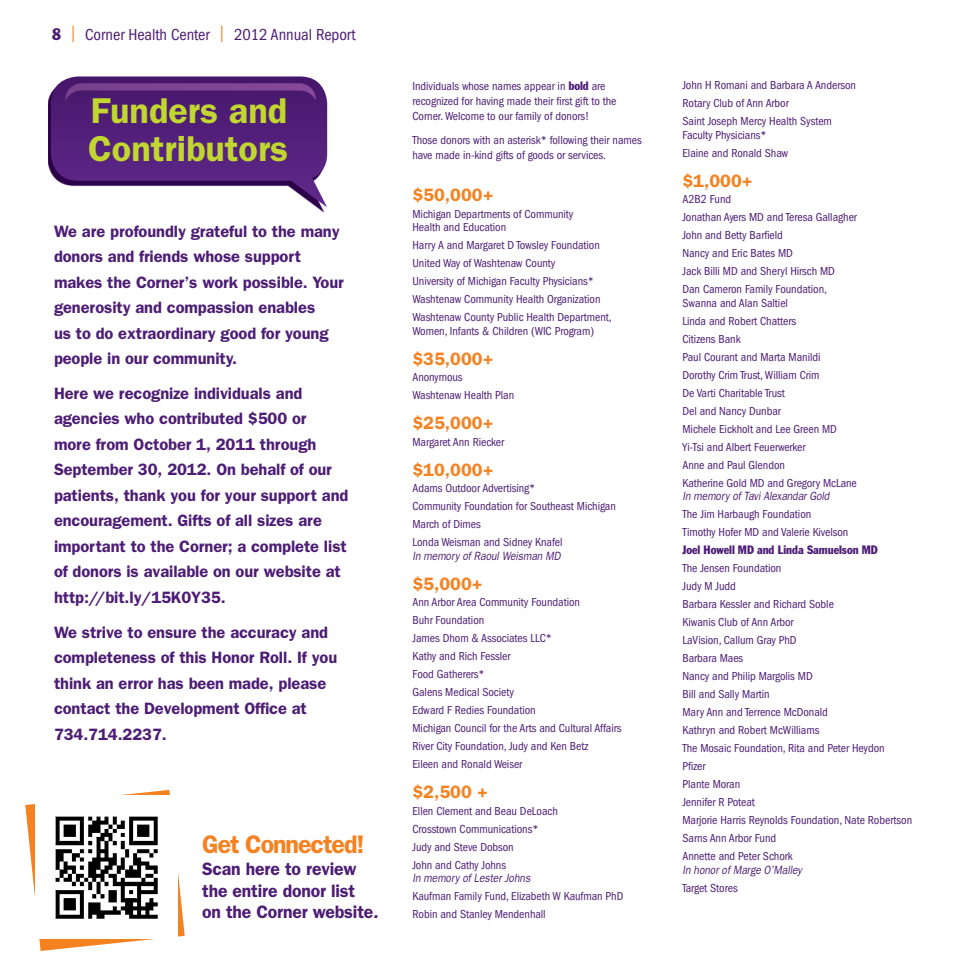
<style>
.page{position:relative;width:972px;height:972px;background:#fff}
.page>*{position:absolute;margin:0;border:0;box-sizing:border-box;transform-origin:0 0}
.t1{font:600 36px/38.1px "Franklin Gothic";color:#c1d72f}
.t2{font:600 25.5px "Franklin Gothic";letter-spacing:-.04em;color:#f58220}
.t3{font:600 18px "Franklin Gothic";color:#f58220}
.t4{font:600 18px/21.6px "Franklin Gothic";letter-spacing:-.01em;color:#4d1d75}
.t5{font:600 16.5px/25.5px "Franklin Gothic";letter-spacing:-.005em;color:#4d1d75}
.t6{font:condensed 16.5px "ITC Franklin Gothic Std";letter-spacing:-.005em;color:#4d1d75}
.t7{font:condensed 12px/18px "ITC Franklin Gothic Std";letter-spacing:-.005em;color:#4d1d75}
.t8{font:italic 12px "Franklin Gothic";letter-spacing:-.005em;color:#4d1d75;scale:.85 1}
.t9{font:condensed 12px "Franklin Gothic";letter-spacing:-.005em;color:#4d1d75}
.s1{font-family:"Franklin Gothic"}
.s2{color:#f58220}
.s3{font-style:italic}
</style>
<div class="page">
<svg style="left:48px;top:93px;width:276px;height:119px"></svg>
<svg style="left:51px;top:76px;width:276px;height:131px"></svg>
<svg style="left:25px;top:790px;width:160px;height:161px"></svg>
<img style="left:35px;top:796px;width:142px;height:142px">
<h3 class="t6" style="left:52px;top:25px;width:305px"><span class="s1">8</span> <span class="s2">|</span> Corner Health Center <span class="s2">|</span> 2012 Annual Report</h3>
<h1 class="t1" style="left:88px;top:90px;width:202px">Funders and<br>Contributors</h1>
<h3 class="t5" style="left:54px;top:218px;width:291px">We are profoundly grateful to the many donors and friends whose support makes the Corner’s work possible. Your generosity and compassion enables<br>us to do extraordinary good for young people in our community.</h3>
<p class="t5" style="left:54px;top:380px;width:296px">Here we recognize individuals and agencies who contributed $500 or<br>more from October 1, 2011 through September 30, 2012. On behalf of our patients, thank you for your support and encouragement. Gifts of all sizes are important to the Corner; a complete list of donors is available on our website at http://bit.ly/15K0Y35.</p>
<h3 class="t5" style="left:54px;top:619px;width:285px">We strive to ensure the accuracy and completeness of this Honor Roll. If you think an error has been made, please contact the Development Office at<br>734.714.2237.</h3>
<h2 class="t2" style="left:202px;top:830px;width:164px">Get Connected!</h2>
<h3 class="t4" style="left:202px;top:858px;width:178px">Scan here to review the entire donor list on the Corner website<span class="s3">.</span></h3>
<p class="t7" style="left:412px;top:79px;width:206px;line-height:15px">Individuals whose names appear in <span class="s1">bold</span> are recognized for having made their first gift to the<br>Corner. Welcome to our family of donors!</p>
<p class="t7" style="left:412px;top:133px;width:231px;line-height:15px">Those donors with an asterisk* following their names have made in-kind gifts of goods or services.</p>
<h3 class="t3" style="left:412px;top:184px;width:82px">$50,000+</h3>
<p class="t7" style="left:412px;top:207px;width:162px;line-height:13.5px">Michigan Departments of Community<br>Health and Education</p>
<p class="t7" style="left:412px;top:236px;width:201px">Harry A and Margaret D Towsley Foundation United Way of Washtenaw County<br>University of Michigan Faculty Physicians* Washtenaw Community Health Organization Washtenaw County Public Health Department,</p>
<p class="t7" style="left:412px;top:322px;width:183px">Women, Infants &amp; Children (WIC Program)</p>
<h3 class="t3" style="left:412px;top:348px;width:82px">$35,000+</h3>
<p class="t7" style="left:412px;top:368px;width:103px">Anonymous<br>Washtenaw Health Plan</p>
<h3 class="t3" style="left:412px;top:412px;width:82px">$25,000+</h3>
<p class="t7" style="left:412px;top:433px;width:93px">Margaret Ann Riecker</p>
<h3 class="t3" style="left:412px;top:459px;width:82px">$10,000+</h3>
<p class="t7" style="left:412px;top:479px;width:205px">Adams Outdoor Advertising*<br>Community Foundation for Southeast Michigan<br>March of Dimes<br>Londa Weisman and Sidney Knafel</p>
<p class="t8" style="left:412px;top:549px;width:176px">In memory of Raoul Weisman MD</p>
<h3 class="t3" style="left:412px;top:573px;width:72px">$5,000+</h3>
<p class="t7" style="left:412px;top:593px;width:210px">Ann Arbor Area Community Foundation<br>Buhr Foundation<br>James Dhom &amp; Associates LLC*<br>Kathy and Rich Fessler<br>Food Gatherers*<br>Galens Medical Society<br>Edward F Redies Foundation<br>Michigan Council for the Arts and Cultural Affairs<br>River City Foundation, Judy and Ken Betz<br>Eileen and Ronald Weiser</p>
<h3 class="t3" style="left:412px;top:781px;width:77px">$2,500 +</h3>
<p class="t7" style="left:412px;top:802px;width:147px">Ellen Clement and Beau DeLoach<br>Crosstown Communications*<br>Judy and Steve Dobson<br>John and Cathy Johns</p>
<p class="t8" style="left:412px;top:871px;width:140px">In memory of Lester Johns</p>
<p class="t7" style="left:412px;top:887px;width:212px">Kaufman Family Fund, Elizabeth W Kaufman PhD<br>Robin and Stanley Mendenhall</p>
<p class="t7" style="left:682px;top:76px;width:175px">John H Romani and Barbara A Anderson<br>Rotary Club of Ann Arbor<br>Saint Joseph Mercy Health System</p>
<p class="t7" style="left:682px;top:126px;width:107px">Faculty Physicians*<br>Elaine and Ronald Shaw</p>
<h3 class="t3" style="left:682px;top:170px;width:72px">$1,000+</h3>
<p class="t7" style="left:682px;top:190px;width:176px">A2B2 Fund<br>Jonathan Ayers MD and Teresa Gallagher<br>John and Betty Barfield<br>Nancy and Eric Bates MD<br>Jack Billi MD and Sheryl Hirsch MD<br>Dan Cameron Family Foundation,</p>
<p class="t7" style="left:682px;top:294px;width:176px">Swanna and Alan Saltiel<br>Linda and Robert Chatters<br>Citizens Bank<br>Paul Courant and Marta Manildi<br>Dorothy Crim Trust, William Crim<br>De Varti Charitable Trust<br>Del and Nancy Dunbar<br>Michele Eickholt and Lee Green MD<br>Yi-Tsi and Albert Feuerwerker<br>Anne and Paul Glendon<br>Katherine Gold MD and Gregory McLane</p>
<p class="t8" style="left:682px;top:489px;width:174px">In memory of Tavi Alexandar Gold</p>
<p class="t7" style="left:682px;top:505px;width:167px">The Jim Harbaugh Foundation<br>Timothy Hofer MD and Valerie Kivelson</p>
<p class="t9" style="left:682px;top:543px;width:197px">Joel Howell MD and Linda Samuelson MD</p>
<p class="t7" style="left:682px;top:559px;width:231px">The Jensen Foundation<br>Judy M Judd<br>Barbara Kessler and Richard Soble<br>Kiwanis Club of Ann Arbor<br>LaVision, Callum Gray PhD<br>Barbara Maes<br>Nancy and Philip Margolis MD<br>Bill and Sally Martin<br>Mary Ann and Terrence McDonald<br>Kathryn and Robert McWilliams<br>The Mosaic Foundation, Rita and Peter Heydon<br>Pfizer<br>Plante Moran<br>Jennifer R Poteat<br>Marjorie Harris Reynolds Foundation, Nate Robertson<br>Sarns Ann Arbor Fund<br>Annette and Peter Schork</p>
<p class="t8" style="left:682px;top:863px;width:142px">In honor of Marge O’Malley</p>
<p class="t7" style="left:682px;top:879px;width:57px">Target Stores</p>
</div>
